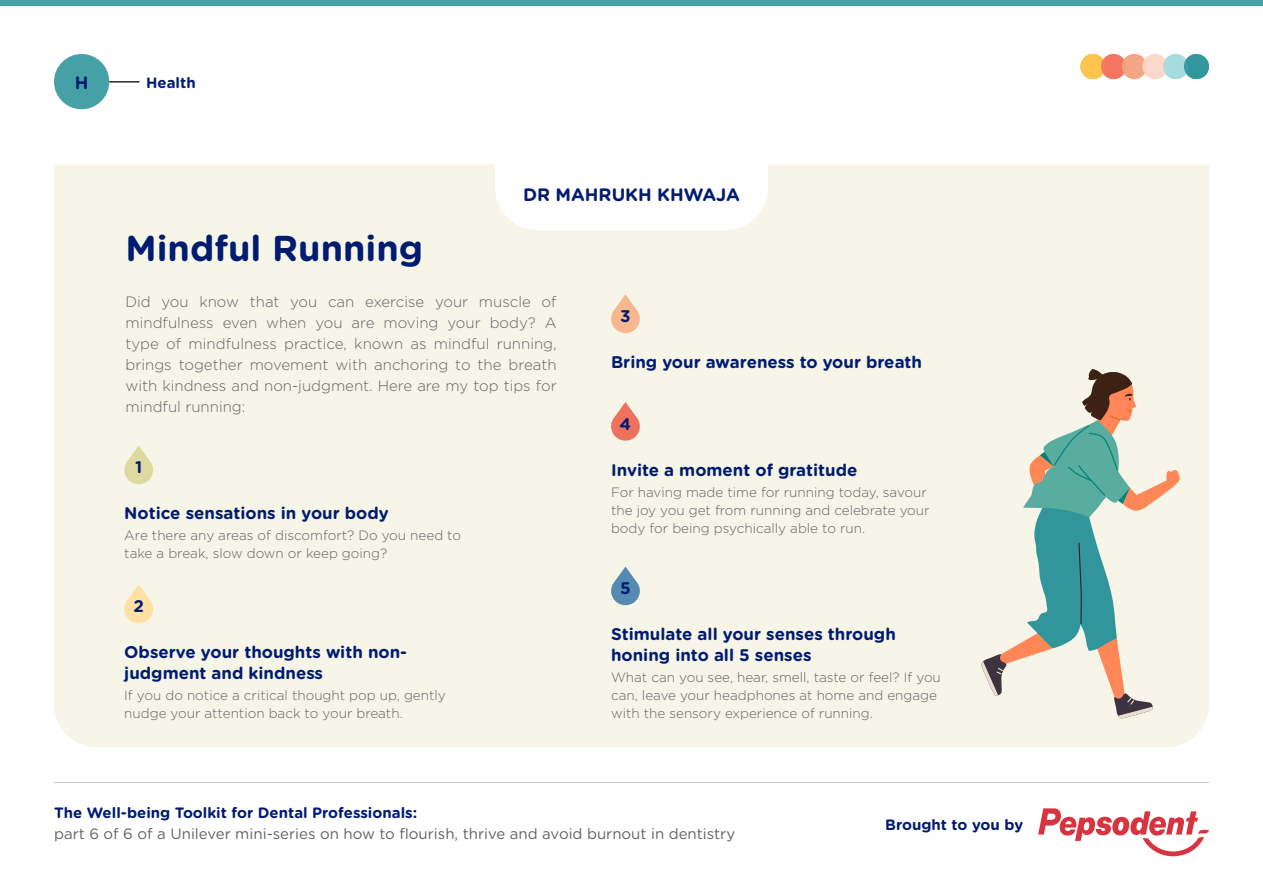
<style>
.page{position:relative;width:1263px;height:893px;background:#fff}
.page>*{position:absolute;margin:0;border:0;box-sizing:border-box;transform-origin:0 0}
.t1{font:700 36px "Gotham Rounded";color:#001c70}
.t2{font:700 18px "Gotham Rounded";color:#001c70}
.t3{font:700 16.8px/21px "Gotham Rounded";color:#001c70}
.t4{font:300 15px/21px "Gotham HTF";color:#636366;text-align:justify}
.t5{font:15px "Gotham Rounded";color:#636366}
.t6{font:700 15px "Gotham Rounded";color:#001c70}
.t7{font:300 13.5px/18px "Gotham HTF";color:#636366}
</style>
<div class="page">
<hr style="left:54px;top:782px;width:1155px;height:1px;background:#c7c8ca">
<div style="left:54px;top:54px;width:55px;height:55px;background:#46a1a6;border-radius:50%"></div>
<div style="left:0;top:0;width:1263px;height:6px;background:#46a1a6"></div>
<hr style="left:109px;top:82px;width:30px;height:1px;background:#231f20">
<div style="left:1080px;top:54px;width:25px;height:25px;background:#ffc74f;border-radius:50%"></div>
<div style="left:1101px;top:54px;width:25px;height:25px;background:#f37461;border-radius:50%"></div>
<div style="left:1122px;top:54px;width:25px;height:25px;background:#f4a584;border-radius:50%"></div>
<div style="left:1142px;top:54px;width:25px;height:25px;background:#fcd8ca;border-radius:50%"></div>
<div style="left:1163px;top:54px;width:25px;height:25px;background:#a6dcde;border-radius:50%"></div>
<div style="left:1184px;top:54px;width:25px;height:25px;background:#31979c;border-radius:50%"></div>
<svg style="left:1038px;top:808px;width:171px;height:48px"></svg>
<div style="left:54px;top:164px;width:1155px;height:583px;background:#f6f5e7"></div>
<div style="left:495px;top:120px;width:273px;height:110px;background:#fff;border-radius:43px"></div>
<svg style="left:607px;top:567px;width:37px;height:38px"></svg>
<svg style="left:120px;top:446px;width:37px;height:38px"></svg>
<svg style="left:607px;top:402px;width:37px;height:39px"></svg>
<svg style="left:607px;top:294px;width:37px;height:39px"></svg>
<svg style="left:120px;top:585px;width:37px;height:38px"></svg>
<svg style="left:981px;top:369px;width:199px;height:349px;background:#c9d5c8"></svg>
<h2 class="t2" style="left:75px;top:69px;width:15px">H</h2>
<p class="t6" style="left:146px;top:71px;width:51px">Health</p>
<p class="t2" style="left:523px;top:181px;width:218px">DR MAHRUKH KHWAJA</p>
<p class="t1" style="left:125px;top:222px;width:299px">Mindful Running</p>
<p class="t4" style="left:125px;top:291px;width:433px">Did you know that you can exercise your muscle of mindfulness even when you are moving your body? A type of mindfulness practice, known as mindful running, brings together movement with anchoring to the breath with kindness and non-judgment. Here are my top tips for mindful running:</p>
<p class="t3" style="left:135px;top:456px;width:9px">1</p>
<p class="t3" style="left:124px;top:502px;width:266px">Notice sensations in your body</p>
<p class="t7" style="left:124px;top:526px;width:338px">Are there any areas of discomfort? Do you need to take a break, slow down or keep going?</p>
<p class="t3" style="left:133px;top:595px;width:12px">2</p>
<p class="t3" style="left:124px;top:641px;width:284px">Observe your thoughts with non&shy;judgment and kindness</p>
<p class="t7" style="left:124px;top:686px;width:323px">If you do notice a critical thought pop up, gently nudge your attention back to your breath.</p>
<p class="t3" style="left:620px;top:305px;width:12px">3</p>
<p class="t3" style="left:611px;top:351px;width:312px">Bring your awareness to your breath</p>
<p class="t3" style="left:620px;top:413px;width:13px">4</p>
<p class="t3" style="left:611px;top:459px;width:248px">Invite a moment of gratitude</p>
<p class="t7" style="left:611px;top:483px;width:320px">For having made time for running today, savour the joy you get from running and celebrate your body for being psychically able to run.</p>
<p class="t3" style="left:620px;top:577px;width:12px">5</p>
<p class="t3" style="left:611px;top:623px;width:286px">Stimulate all your senses through honing into all 5 senses</p>
<p class="t7" style="left:611px;top:668px;width:331px">What can you see, hear, smell, taste or feel? If you can, leave your headphones at home and engage with the sensory experience of running.</p>
<p class="t6" style="left:54px;top:802px;width:365px">The Well-being Toolkit for Dental Professionals:</p>
<p class="t5" style="left:54px;top:824px;width:682px">part 6 of 6 of a Unilever mini-series on how to flourish, thrive and avoid burnout in dentistry</p>
<p class="t6" style="left:885px;top:813px;width:139px">Brought to you by</p>
</div>
